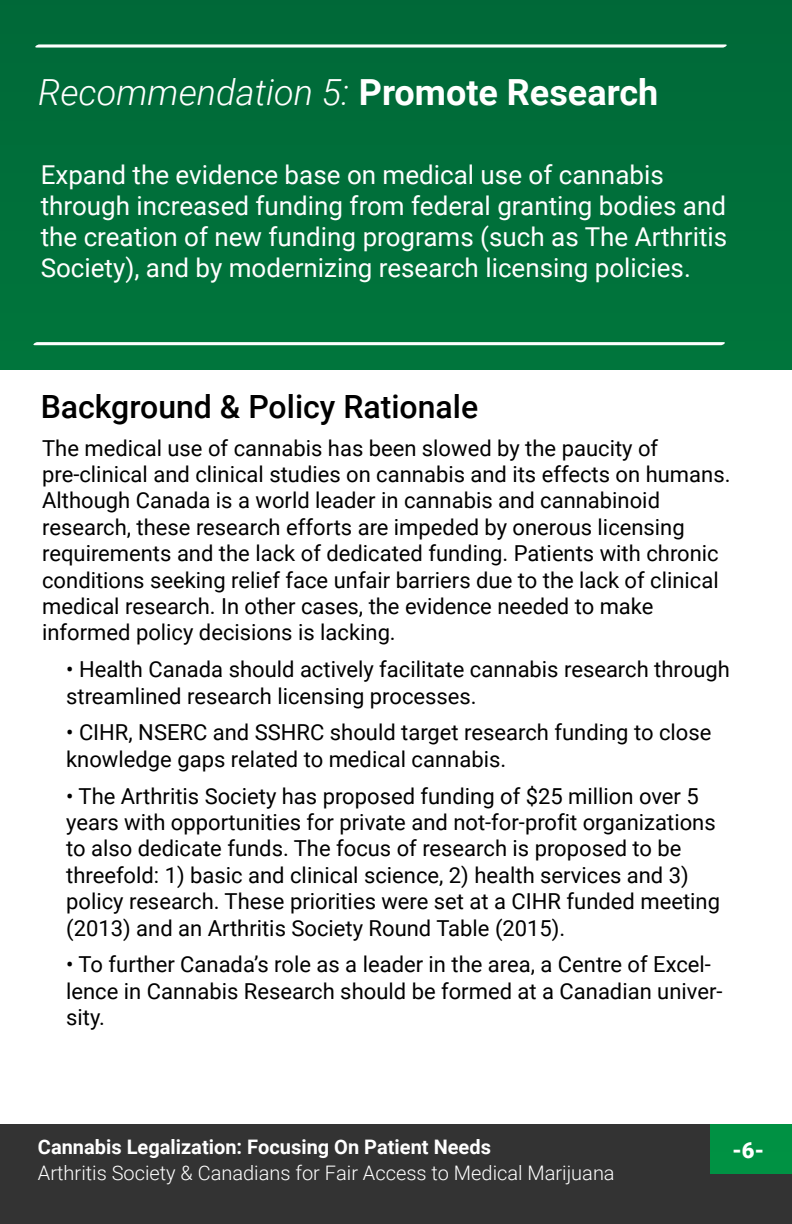
<style>
.page{position:relative;width:792px;height:1224px;background:#006f3a}
.page>*{position:absolute;margin:0;border:0;box-sizing:border-box;transform-origin:0 0}
.t1{font:italic 300 36px "Roboto";color:#fff}
.t2{font:500 32px "Roboto";color:#000}
.t3{font:26px/31.2px "Roboto";color:#fff}
.t4{font:22px/26.4px "Roboto";color:#000}
.t5{font:900 22px "Roboto";color:#fff}
.t6{font:300 20px "Roboto";color:#fff}
.t7{font:700 20px "Roboto";color:#fff}
.s1{font-weight:700;font-style:normal}
</style>
<div class="page">
<div style="left:0;top:370px;width:792px;height:754px;background:#fff"></div>
<svg style="left:33px;top:342px;width:692px;height:3px;background:#f3f8f6"></svg>
<svg style="left:35px;top:44px;width:692px;height:4px;background:#c4dcd0"></svg>
<div style="left:0;top:1124px;width:710px;height:100px;background:#333"></div>
<div style="left:689px;top:1174px;width:103px;height:50px;background:#333"></div>
<h1 class="t1" style="left:38px;top:71px;width:622px">Recommendation 5: <span class="s1">Promote Research</span></h1>
<p class="t3" style="left:41px;top:159px;width:688px">Expand the evidence base on medical use of cannabis through increased funding from federal granting bodies and the creation of new funding programs (such as The Arthritis Society), and by modernizing research licensing policies.</p>
<h2 class="t2" style="left:41px;top:388px;width:439px">Background &amp; Policy Rationale</h2>
<p class="t4" style="left:42px;top:435px;width:690px">The medical use of cannabis has been slowed by the paucity of pre-clinical and clinical studies on cannabis and its effects on humans.<br>Although Canada is a world leader in cannabis and cannabinoid research, these research efforts are impeded by onerous licensing requirements and the lack of dedicated funding. Patients with chronic conditions seeking relief face unfair barriers due to the lack of clinical medical research. In other cases, the evidence needed to make informed policy decisions is lacking.</p>
<p class="t4" style="left:66px;top:657px;width:665px">• Health Canada should actively facilitate cannabis research through streamlined research licensing processes.</p>
<p class="t4" style="left:66px;top:720px;width:647px">• CIHR, NSERC and SSHRC should target research funding to close knowledge gaps related to medical cannabis.</p>
<p class="t4" style="left:66px;top:783px;width:655px">• The Arthritis Society has proposed funding of $25 million over 5 years with opportunities for private and not-for-profit organizations to also dedicate funds. The focus of research is proposed to be threefold: 1) basic and clinical science, 2) health services and 3) policy research. These priorities were set at a CIHR funded meeting (2013) and an Arthritis Society Round Table (2015).</p>
<p class="t4" style="left:66px;top:952px;width:658px">• To further Canada’s role as a leader in the area, a Centre of Excel&shy;lence in Cannabis Research should be formed at a Canadian univer&shy;sity.</p>
<p class="t7" style="left:38px;top:1135px;width:454px">Cannabis Legalization: Focusing On Patient Needs</p>
<p class="t5" style="left:732px;top:1138px;width:34px">-6-</p>
<p class="t6" style="left:38px;top:1161px;width:578px">Arthritis Society &amp; Canadians for Fair Access to Medical Marijuana</p>
</div>
